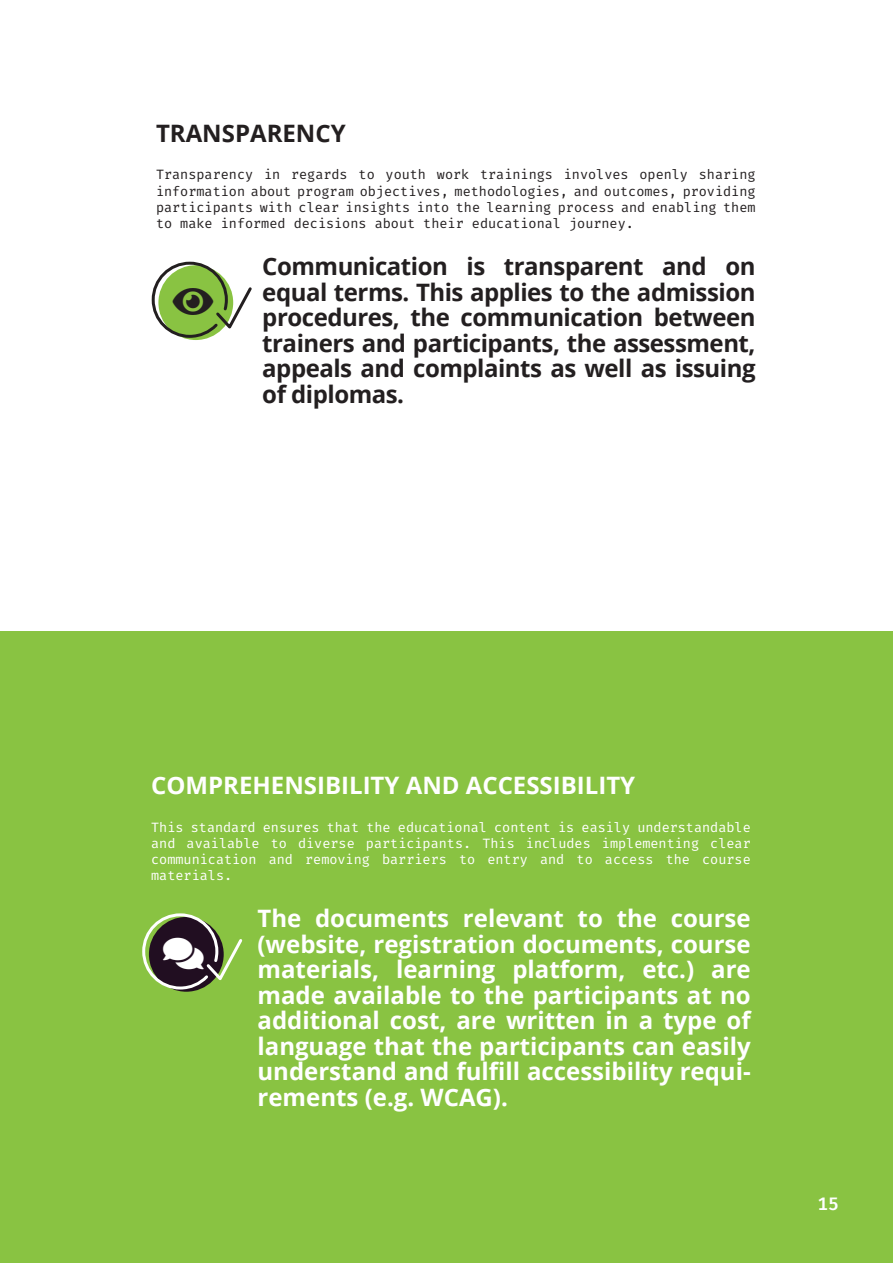
<style>
.page{position:relative;width:893px;height:1263px;background:#fff}
.page>*{position:absolute;margin:0;border:0;box-sizing:border-box;transform-origin:0 0}
.t1{font:36px "Font Awesome 5 Free Solid";color:#231f20}
.t2{font:700 24px/25.5px "Open Sans";color:#fff;text-align:justify}
.t3{font:700 24px/25.5px "Open Sans";letter-spacing:-.02em;color:#231f20;text-align:justify}
.t4{font:700 24px "Open Sans";color:#231f20}
.t5{font:300 18px "Fira Code";color:#fff}
.t6{font:300 13.5px/16.2px "Fira Code";color:#231f20;text-align:justify}
.t7{font:300 13.5px/16.2px "Fira Code";color:#fff;text-align:justify}
</style>
<div class="page">
<div style="left:0;top:631px;width:893px;height:632px;background:#89c342"></div>
<svg style="left:151px;top:261px;width:101px;height:78px"></svg>
<svg style="left:142px;top:913px;width:101px;height:78px"></svg>
<p class="t4" style="left:156px;top:116px;width:191px">TRANSPARENCY</p>
<p class="t6" style="left:156px;top:167px;width:601px">Transparency in regards to youth work trainings involves openly sharing information about program objectives, methodologies, and outcomes, providing participants with clear insights into the learning process and enabling them to make informed decisions about their educational journey.</p>
<p class="t3" style="left:262px;top:253px;width:495px">Communication is transparent and on equal terms. This applies to the admission procedures, the communication between trainers and participants, the assessment, appeals and complaints as well as issuing of diplomas.</p>
<h1 class="t1" style="left:173px;top:283px;width:42px">■</h1>
<p class="t2" style="left:151px;top:772px;width:486px">COMPREHENSIBILITY AND ACCESSIBILITY</p>
<p class="t7" style="left:151px;top:819px;width:601px">This standard ensures that the educational content is easily understandable and available to diverse participants. This includes implementing clear communication and removing barriers to entry and to access the course materials.</p>
<p class="t2" style="left:257px;top:905px;width:495px">The documents relevant to the course (website, registration documents, course materials, learning platform, etc.) are made available to the participants at no additional cost, are written in a type of language that the participants can easily understand and fulfill accessibility requi&shy;rements (e.g. WCAG).</p>
<p class="t5" style="left:817px;top:1189px;width:23px">15</p>
</div>
